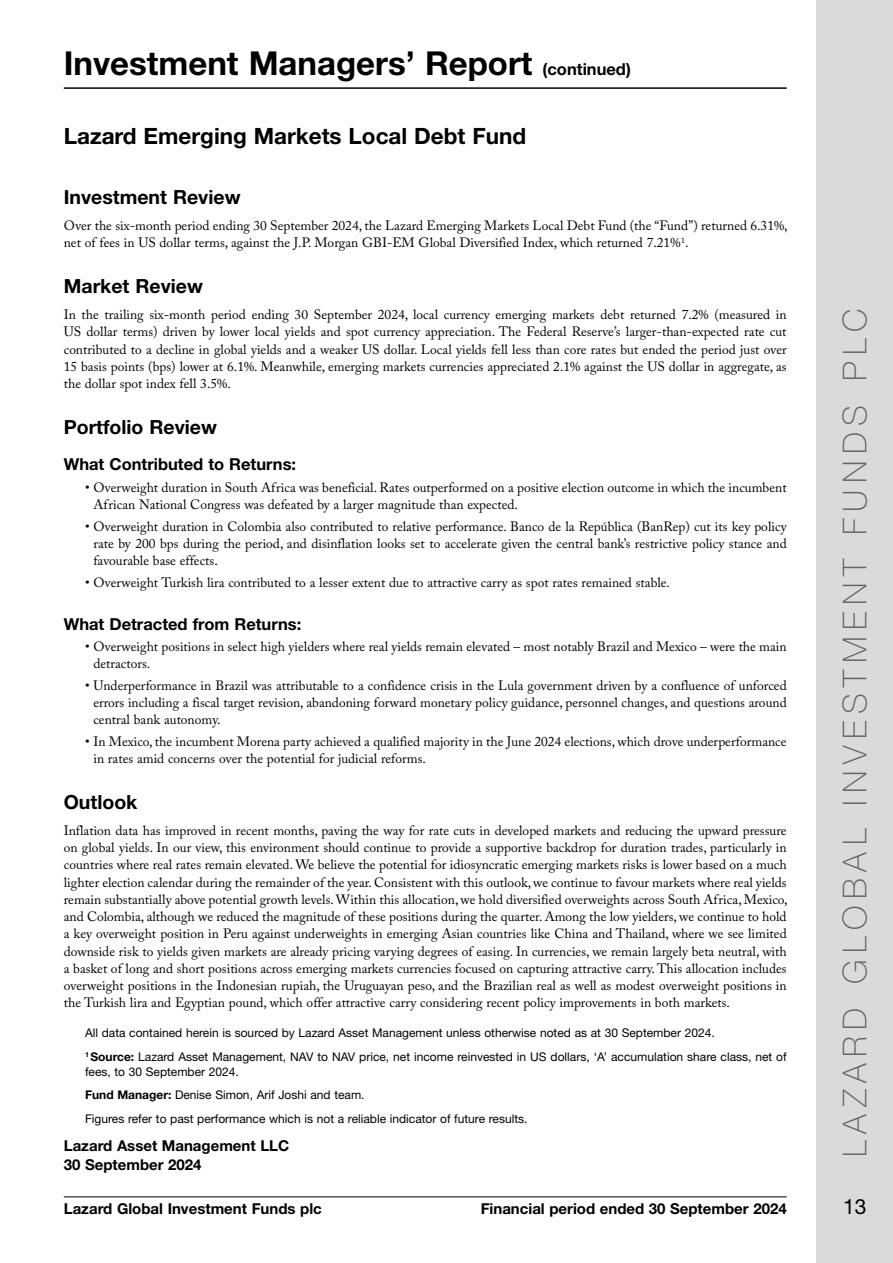
<style>
.page{position:relative;width:893px;height:1263px;background:#fff}
.page>*{position:absolute;margin:0;border:0;box-sizing:border-box;transform-origin:0 0}
.t1{font:700 33px "Helvetica Neue LT Std";color:#000}
.t2{font:100 33px "Helvetica Neue LT Std";letter-spacing:.2em;color:#646363}
.t3{font:700 22.5px "Helvetica Neue LT Std";color:#000}
.t4{font:21px "Helvetica Neue LT Std";color:#000}
.t5{font:700 19.5px "Helvetica Neue LT Std";color:#000}
.t6{font:700 16.5px "Helvetica Neue LT Std";color:#000}
.t7{font:700 15px/19.5px "Helvetica Neue LT Std";color:#000}
.t8{font:13.5px/17.2px "Adobe Caslon Pro";color:#000}
.t9{font:12px/23.5px "Helvetica Neue LT Std";color:#000}
.s1{font-size:16.5px}
.s2{font-weight:700}
</style>
<div class="page">
<div style="left:816px;top:0;width:77px;height:1263px;background:#dadada"></div>
<hr style="left:64px;top:1196px;width:723px;height:1px;background:#000">
<hr style="left:64px;top:87px;width:723px;height:2px;background:#000">
<h1 class="t1" style="left:64px;top:42px;width:569px">Investment Managers’ Report <span class="s1">(continued)</span></h1>
<h2 class="t3" style="left:64px;top:122px;width:464px">Lazard Emerging Markets Local Debt Fund</h2>
<h3 class="t5" style="left:64px;top:185px;width:178px">Investment Review</h3>
<p class="t8" style="left:64px;top:217px;width:725px">Over the six-month period ending 30 September 2024, the Lazard Emerging Markets Local Debt Fund (the “Fund”) returned 6.31%, net of fees in US dollar terms, against the J.P. Morgan GBI-EM Global Diversified Index, which returned 7.21%<sup>1</sup>.</p>
<h3 class="t5" style="left:64px;top:274px;width:141px">Market Review</h3>
<p class="t8" style="left:64px;top:306px;width:724px;text-align:justify">In the trailing six-month period ending 30 September 2024, local currency emerging markets debt returned 7.2% (measured in US dollar terms) driven by lower local yields and spot currency appreciation. The Federal Reserve’s larger-than-expected rate cut contributed to a decline in global yields and a weaker US dollar. Local yields fell less than core rates but ended the period just over 15 basis points (bps) lower at 6.1%. Meanwhile, emerging markets currencies appreciated 2.1% against the US dollar in aggregate, as the dollar spot index fell 3.5%.</p>
<h3 class="t5" style="left:64px;top:415px;width:155px">Portfolio Review</h3>
<p class="t6" style="left:64px;top:454px;width:234px">What Contributed to Returns:</p>
<p class="t8" style="left:93px;top:479px;width:695px;text-indent:-8px">• Overweight duration in South Africa was beneficial. Rates outperformed on a positive election outcome in which the incumbent<br>African National Congress was defeated by a larger magnitude than expected.</p>
<p class="t8" style="left:93px;top:517px;width:695px;text-align:justify;text-indent:-8px">• Overweight duration in Colombia also contributed to relative performance. Banco de la República (BanRep) cut its key policy rate by 200 bps during the period, and disinflation looks set to accelerate given the central bank’s restrictive policy stance and favourable base effects.</p>
<p class="t8" style="left:85px;top:573px;width:586px">• Overweight Turkish lira contributed to a lesser extent due to attractive carry as spot rates remained stable.</p>
<p class="t6" style="left:64px;top:613px;width:239px">What Detracted from Returns:</p>
<p class="t8" style="left:93px;top:638px;width:695px;text-indent:-8px">• Overweight positions in select high yielders where real yields remain elevated – most notably Brazil and Mexico – were the main detractors.</p>
<p class="t8" style="left:93px;top:677px;width:695px;text-align:justify;text-indent:-8px">• Underperformance in Brazil was attributable to a confidence crisis in the Lula government driven by a confluence of unforced errors including a fiscal target revision, abandoning forward monetary policy guidance, personnel changes, and questions around central bank autonomy.</p>
<p class="t8" style="left:93px;top:733px;width:695px;text-indent:-8px">• In Mexico, the incumbent Morena party achieved a qualified majority in the June 2024 elections, which drove underperformance in rates amid concerns over the potential for judicial reforms.</p>
<h3 class="t5" style="left:64px;top:790px;width:75px">Outlook</h3>
<p class="t8" style="left:64px;top:821px;width:725px;text-align:justify">Inflation data has improved in recent months, paving the way for rate cuts in developed markets and reducing the upward pressure on global yields. In our view, this environment should continue to provide a supportive backdrop for duration trades, particularly in countries where real rates remain elevated. We believe the potential for idiosyncratic emerging markets risks is lower based on a much lighter election calendar during the remainder of the year. Consistent with this outlook, we continue to favour markets where real yields remain substantially above potential growth levels. Within this allocation, we hold diversified overweights across South Africa, Mexico, and Colombia, although we reduced the magnitude of these positions during the quarter. Among the low yielders, we continue to hold a key overweight position in Peru against underweights in emerging Asian countries like China and Thailand, where we see limited downside risk to yields given markets are already pricing varying degrees of easing. In currencies, we remain largely beta neutral, with a basket of long and short positions across emerging markets currencies focused on capturing attractive carry. This allocation includes overweight positions in the Indonesian rupiah, the Uruguayan peso, and the Brazilian real as well as modest overweight positions in the Turkish lira and Egyptian pound, which offer attractive carry considering recent policy improvements in both markets.</p>
<p class="t9" style="left:85px;top:1021px;width:703px">All data contained herein is sourced by Lazard Asset Management unless otherwise noted as at 30 September 2024.<br><sup>1</sup> <span class="s2">Source:</span> Lazard Asset Management, NAV to NAV price, net income reinvested in US dollars, ‘A’ accumulation share class, net of</p>
<p class="t9" style="left:85px;top:1059px;width:444px">fees, to 30 September 2024.<br><span class="s2">Fund Manager:</span> Denise Simon, Arif Joshi and team.<br>Figures refer to past performance which is not a reliable indicator of future results.</p>
<p class="t7" style="left:64px;top:1135px;width:227px">Lazard Asset Management LLC<br>30 September 2024</p>
<h1 class="t2" style="left:836px;top:1157px;width:849px;rotate:-90deg">LAZARD GLOBAL INVESTMENT FUNDS PLC</h1>
<p class="t7" style="left:64px;top:1199px;width:260px">Lazard Global Investment Funds plc</p>
<p class="t7" style="left:481px;top:1199px;width:307px">Financial period ended 30 September 2024</p>
<h3 class="t4" style="left:843px;top:1194px;width:25px">13</h3>
</div>
